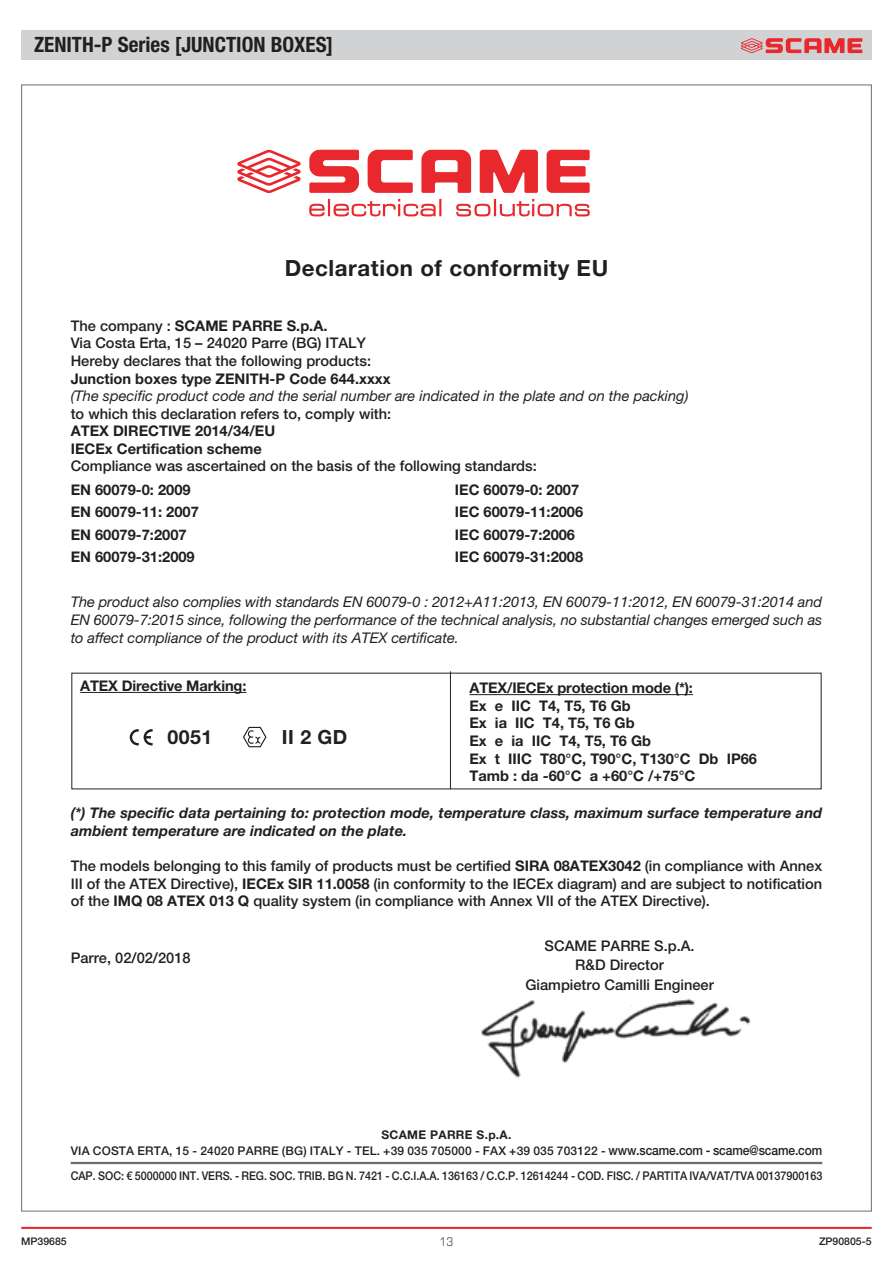
<style>
.page{position:relative;width:893px;height:1263px;background:#fff}
.page>*{position:absolute;margin:0;border:0;box-sizing:border-box;transform-origin:0 0}
.t1{font:700 22.35px "Helvetica Neue LTW1 G";letter-spacing:.025em;color:#231f20}
.t2{font:700 condensed 21.15px "Helvetica Neue LTW1 G";color:#231f20}
.t3{font:700 19.5px "Helvetica Neue LTW1 G";letter-spacing:.025em;color:#231f20}
.t4{font:500 14.7px/17.5px "Helvetica Neue LTW1 G";color:#231f20}
.t5{font:700 14.7px/17.5px "Helvetica Neue LTW1 G";color:#231f20}
.t6{font:italic 14.7px/17.5px "Helvetica Neue LTW1 G";color:#231f20;text-align:justify}
.t7{font:italic 700 14.7px/17.5px "Helvetica Neue LTW1 G";color:#231f20}
.t8{font:500 12px "Helvetica Neue LTW1 G";color:#231f20;scale:.9 1}
.t9{font:500 12px/16px "Helvetica Neue LTW1 G";color:#231f20;text-align:center}
.t10{font:condensed 12px "Eurostile";color:#57585a}
.t11{font:500 10.5px "Helvetica Neue LTW1 G";color:#231f20}
.s1{font-weight:700}
.s2{font-size:13.35px}
</style>
<div class="page">
<hr style="left:21px;top:1227px;width:851px;height:2px;background:#e9282d">
<div style="left:21px;top:30px;width:851px;height:30px;background:#d1d2d4"></div>
<svg style="left:741px;top:38px;width:121px;height:15px"></svg>
<div style="left:21px;top:85px;width:851px;height:1126px;background:#fff;border:1px solid #6c6d70"></div>
<svg style="left:309px;top:199px;width:281px;height:17px"></svg>
<svg style="left:421px;top:150px;width:50px;height:43px"></svg>
<svg style="left:367px;top:150px;width:46px;height:43px"></svg>
<svg style="left:480px;top:150px;width:58px;height:43px"></svg>
<svg style="left:547px;top:150px;width:43px;height:43px"></svg>
<svg style="left:309px;top:150px;width:50px;height:43px"></svg>
<svg style="left:237px;top:150px;width:64px;height:43px"></svg>
<hr style="left:71px;top:1162px;width:751px;height:2px;background:#6c6d70">
<img style="left:480px;top:998px;width:271px;height:80px">
<hr style="left:469px;top:694px;width:224px;height:1px;background:#231f20">
<hr style="left:450px;top:671px;width:1px;height:118px;background:#231f20">
<hr style="left:80px;top:692px;width:166px;height:1px;background:#231f20">
<svg style="left:130px;top:729px;width:23px;height:16px"></svg>
<svg style="left:243px;top:727px;width:23px;height:20px"></svg>
<h2 class="t2" style="left:34px;top:32px;width:301px">ZENITH-P Series [JUNCTION BOXES]</h2>
<h1 class="t1" style="left:285px;top:255px;width:325px">Declaration of conformity EU</h1>
<p class="t4" style="left:71px;top:317px;width:302px">The company : <span class="s1">SCAME PARRE S.p.A.<br></span>Via Costa Erta, 15 – 24020 Parre (BG) ITALY<br>Hereby declares that the following products:</p>
<p class="t5" style="left:71px;top:369px;width:321px">Junction boxes type ZENITH-P Code 644.xxxx</p>
<p class="t6" style="left:71px;top:387px;width:619px">(The specific product code and the serial number are indicated in the plate and on the packing)</p>
<p class="t4" style="left:71px;top:405px;width:322px">to which this declaration refers to, comply with:</p>
<p class="t5" style="left:71px;top:422px;width:206px">ATEX DIRECTIVE 2014/34/EU<br>IECEx Certification scheme</p>
<p class="t4" style="left:71px;top:457px;width:468px">Compliance was ascertained on the basis of the following standards:</p>
<p class="t5" style="left:71px;top:478px;width:130px;line-height:22.4px">EN 60079-0: 2009<br>EN 60079-11: 2007<br>EN 60079-7:2007<br>EN 60079-31:2009</p>
<p class="t5" style="left:455px;top:478px;width:130px;line-height:22.4px">IEC 60079-0: 2007<br>IEC 60079-11:2006<br>IEC 60079-7:2006<br>IEC 60079-31:2008</p>
<p class="t6" style="left:71px;top:593px;width:753px">The product also complies with standards EN 60079-0 : 2012+A11:2013, EN 60079-11:2012, EN 60079-31:2014 and EN 60079-7:2015 since, following the performance of the technical analysis, no substantial changes emerged such as to affect compliance of the product with its ATEX certificate.</p>
<p class="t5" style="left:80px;top:677px;width:168px">ATEX Directive Marking:</p>
<h3 class="t3" style="left:167px;top:725px;width:46px">0051</h3>
<h3 class="t3" style="left:282px;top:725px;width:67px">II 2 GD</h3>
<p class="t5" style="left:469px;top:679px;width:289px">ATEX/IECEx protection mode (*):<br>Ex e IIC T4, T5, T6 Gb<br>Ex ia IIC T4, T5, T6 Gb<br>Ex e ia IIC T4, T5, T6 Gb<br>Ex t IIIC T80°C, T90°C, T130°C Db IP66<br>Tamb : da -60°C a +60°C /+75°C</p>
<p class="t7" style="left:71px;top:804px;width:753px">(*) The specific data pertaining to: protection mode, temperature class, maximum surface temperature and ambient temperature are indicated on the plate.</p>
<p class="t4" style="left:71px;top:857px;width:753px;text-align:justify">The models belonging to this family of products must be certified <span class="s1">SIRA 08ATEX3042</span> (in compliance with Annex III of the ATEX Directive), <span class="s1">IECEx SIR 11.0058</span> (in conformity to the IECEx diagram) and are subject to notification of the <span class="s1">IMQ 08 ATEX 013 Q</span> quality system (in compliance with Annex VII of the ATEX Directive).</p>
<p class="t4" style="left:71px;top:949px;width:122px">Parre, 02/02/2018</p>
<p class="t4" style="left:525px;top:936px;width:190px;line-height:19.5px;text-align:center">SCAME PARRE S.p.A.<br>R&amp;D Director<br>Giampietro Camilli Engineer</p>
<p class="t9" style="left:71px;top:1126px;width:753px"><span class="s1">SCAME PARRE S.p.A.<br></span>VIA COSTA ERTA, 15 - 24020 PARRE (BG) ITALY - TEL. +39 035 705000 - FAX +39 035 703122 - <span class="s2">www.scame.com - scame@scame.com</span></p>
<p class="t8" style="left:71px;top:1169px;width:837px">CAP. SOC: € 5000000 INT. VERS. - REG. SOC. TRIB. BG N. 7421 - C.C.I.A.A. 136163 / C.C.P. 12614244 - COD. FISC. / PARTITA IVA/VAT/TVA 00137900163</p>
<p class="t11" style="left:21px;top:1234px;width:47px">MP39685</p>
<p class="t10" style="left:440px;top:1234px;width:15px">13</p>
<p class="t11" style="left:819px;top:1234px;width:54px">ZP90805-5</p>
</div>
